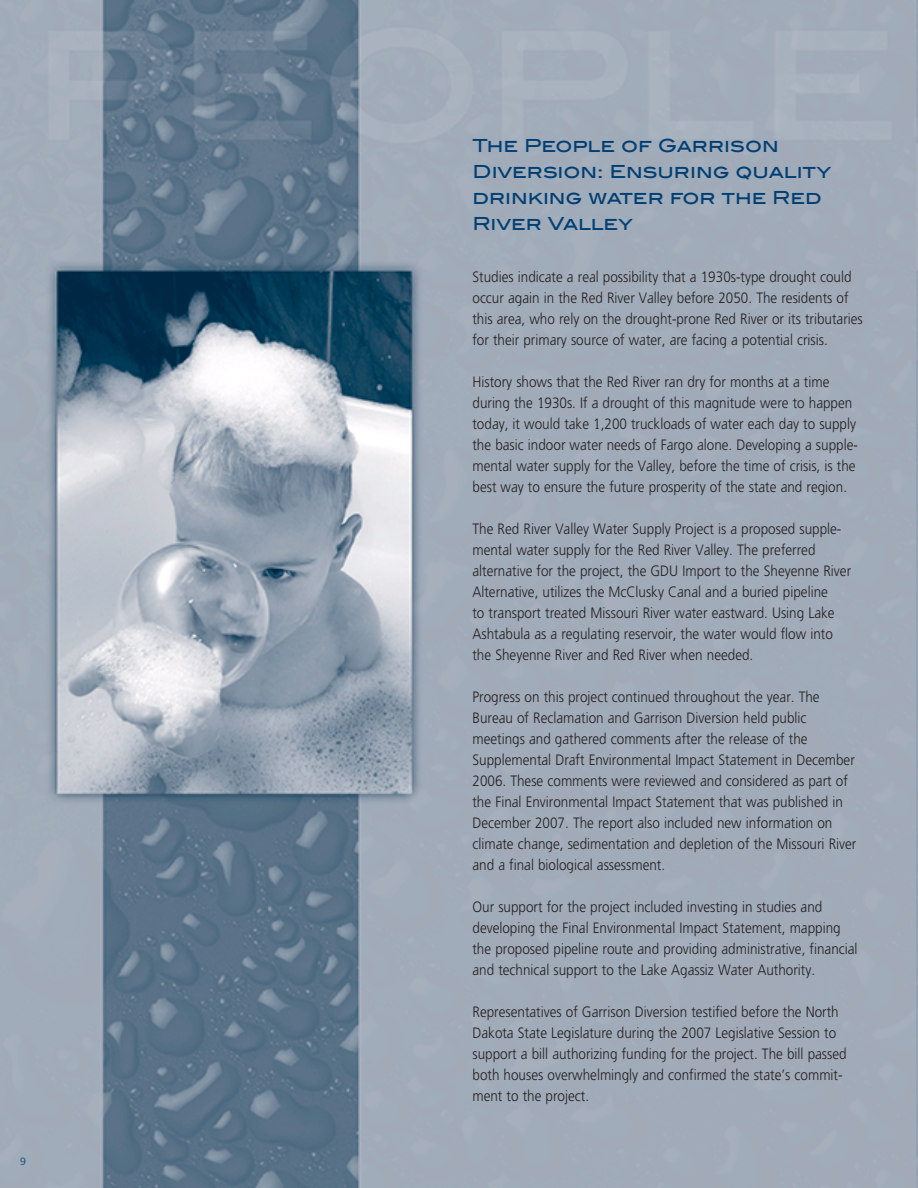
<style>
.page{position:relative;width:918px;height:1188px;background:#fff}
.page>*{position:absolute;margin:0;border:0;box-sizing:border-box;transform-origin:0 0}
.t1{font:18px/26px "Blair Md ITCTT Medium";color:#003f73}
.t2{font:300 15px/21px "Freeway";color:#231f20;scale:.9 1}
.t3{font:300 10.5px "Freeway";color:#003f73}
</style>
<div class="page">
<img style="left:0;top:0;width:918px;height:1188px">
<p class="t3" style="left:20px;top:1157px;width:7px">9</p>
<p class="t1" style="left:472px;top:133px;width:360px">The People of Garrison<br>Diversion: Ensuring quality drinking water for the Red<br>River Valley</p>
<p class="t2" style="left:472px;top:267px;width:435px">Studies indicate a real possibility that a 1930s-type drought could occur again in the Red River Valley before 2050. The residents of this area, who rely on the drought-prone Red River or its tributaries for their primary source of water, are facing a potential crisis.</p>
<p class="t2" style="left:472px;top:372px;width:430px">History shows that the Red River ran dry for months at a time during the 1930s. If a drought of this magnitude were to happen today, it would take 1,200 truckloads of water each day to supply the basic indoor water needs of Fargo alone. Developing a supple&shy;mental water supply for the Valley, before the time of crisis, is the best way to ensure the future prosperity of the state and region.</p>
<p class="t2" style="left:472px;top:519px;width:422px">The Red River Valley Water Supply Project is a proposed supple&shy;mental water supply for the Red River Valley. The preferred alternative for the project, the GDU Import to the Sheyenne River Alternative, utilizes the McClusky Canal and a buried pipeline<br>to transport treated Missouri River water eastward. Using Lake Ashtabula as a regulating reservoir, the water would flow into the Sheyenne River and Red River when needed.</p>
<p class="t2" style="left:472px;top:687px;width:428px">Progress on this project continued throughout the year. The Bureau of Reclamation and Garrison Diversion held public meetings and gathered comments after the release of the Supplemental Draft Environmental Impact Statement in December 2006. These comments were reviewed and considered as part of the Final Environmental Impact Statement that was published in December 2007. The report also included new information on climate change, sedimentation and depletion of the Missouri River and a final biological assessment.</p>
<p class="t2" style="left:472px;top:897px;width:429px">Our support for the project included investing in studies and developing the Final Environmental Impact Statement, mapping the proposed pipeline route and providing administrative, financial and technical support to the Lake Agassiz Water Authority.</p>
<p class="t2" style="left:472px;top:1002px;width:417px">Representatives of Garrison Diversion testified before the North Dakota State Legislature during the 2007 Legislative Session to support a bill authorizing funding for the project. The bill passed both houses overwhelmingly and confirmed the state’s commit&shy;ment to the project.</p>
</div>
